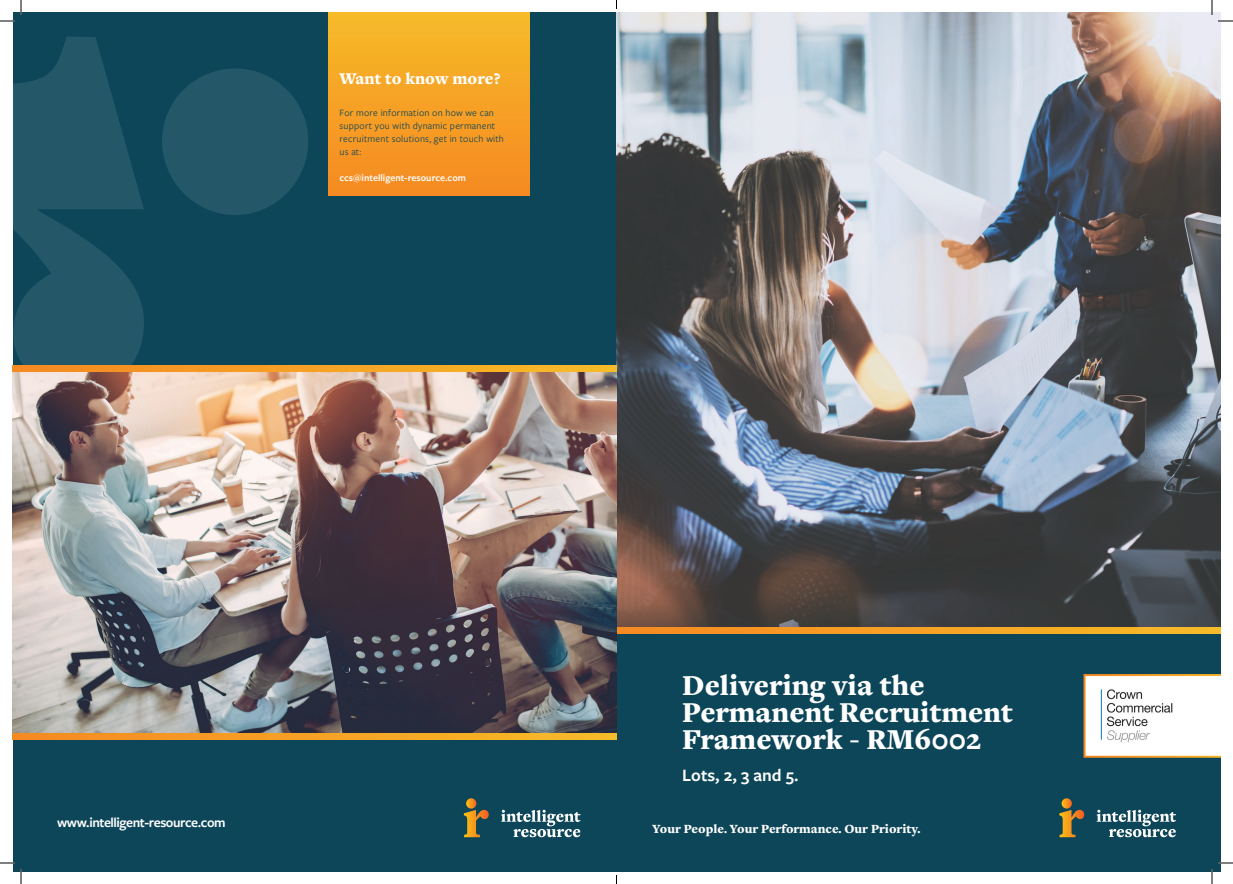
<style>
.page{position:relative;width:1233px;height:884px;background:#fff}
.page>*{position:absolute;margin:0;border:0;box-sizing:border-box;transform-origin:0 0}
.t1{font:900 30px/27px "Freight Text Pro";color:#fff}
.t2{font:600 18px "Freight Sans Pro";color:#fff}
.t3{font:900 17px "Freight Text Pro";color:#fff}
.t4{font:600 14px "Freight Sans Pro";letter-spacing:-.03em;color:#fff}
.t5{font:900 13px "Freight Text Pro";color:#fff}
.t6{font:10px/13px "Freight Sans Pro";letter-spacing:.02em;color:#0d4659}
.t7{font:600 10px "Freight Sans Pro";color:#fff}
</style>
<div class="page">
<div style="left:616px;top:12px;width:604px;height:859px;background:#0d4659"></div>
<div style="left:12px;top:12px;width:604px;height:859px;background:#0d4659"></div>
<img style="left:616px;top:12px;width:604px;height:615px">
<svg style="left:617px;top:627px;width:603px;height:6px;background:#f5a124"></svg>
<svg style="left:1083px;top:674px;width:137px;height:84px;background:#fbf3e8"></svg>
<img style="left:1099px;top:688px;width:74px;height:55px">
<div style="left:162px;top:69px;width:146px;height:146px;background:#245869;border-radius:50%"></div>
<svg style="left:12px;top:36px;width:132px;height:330px;fill:#245869"></svg>
<img style="left:12px;top:372px;width:605px;height:361px">
<div style="left:328px;top:12px;width:202px;height:184px;background:linear-gradient(to bottom,#f7bb28,#f58922)"></div>
<svg style="left:12px;top:733px;width:605px;height:6px;background:#f5a124"></svg>
<svg style="left:12px;top:366px;width:605px;height:6px;background:#f5a124"></svg>
<svg style="left:464px;top:798px;width:25px;height:39px"></svg>
<svg style="left:501px;top:810px;width:79px;height:27px"></svg>
<svg style="left:1059px;top:798px;width:25px;height:39px"></svg>
<svg style="left:1096px;top:810px;width:80px;height:27px"></svg>
<svg style="left:1218px;top:20px;width:15px;height:2px"></svg>
<svg style="left:1218px;top:862px;width:15px;height:2px"></svg>
<svg style="left:0;top:0;width:22px;height:22px"></svg>
<svg style="left:0;top:862px;width:22px;height:22px"></svg>
<svg style="left:1211px;top:0;width:1px;height:15px"></svg>
<svg style="left:1211px;top:869px;width:1px;height:15px"></svg>
<h3 class="t3" style="left:339px;top:67px;width:163px">Want to know more?</h3>
<p class="t6" style="left:339px;top:106px;width:166px">For more information on how we can support you with dynamic permanent recruitment solutions, get in touch with us at:</p>
<p class="t7" style="left:339px;top:171px;width:128px">ccs@intelligent-resource.com</p>
<h3 class="t4" style="left:57px;top:813px;width:170px">www.intelligent-resource.com</h3>
<h1 class="t1" style="left:682px;top:671px;width:332px">Delivering via the<br>Permanent Recruitment<br>Framework - RM6002</h1>
<h2 class="t2" style="left:682px;top:763px;width:118px">Lots, 2, 3 and 5.</h2>
<h3 class="t5" style="left:652px;top:820px;width:270px">Your People. Your Performance. Our Priority.</h3>
</div>
